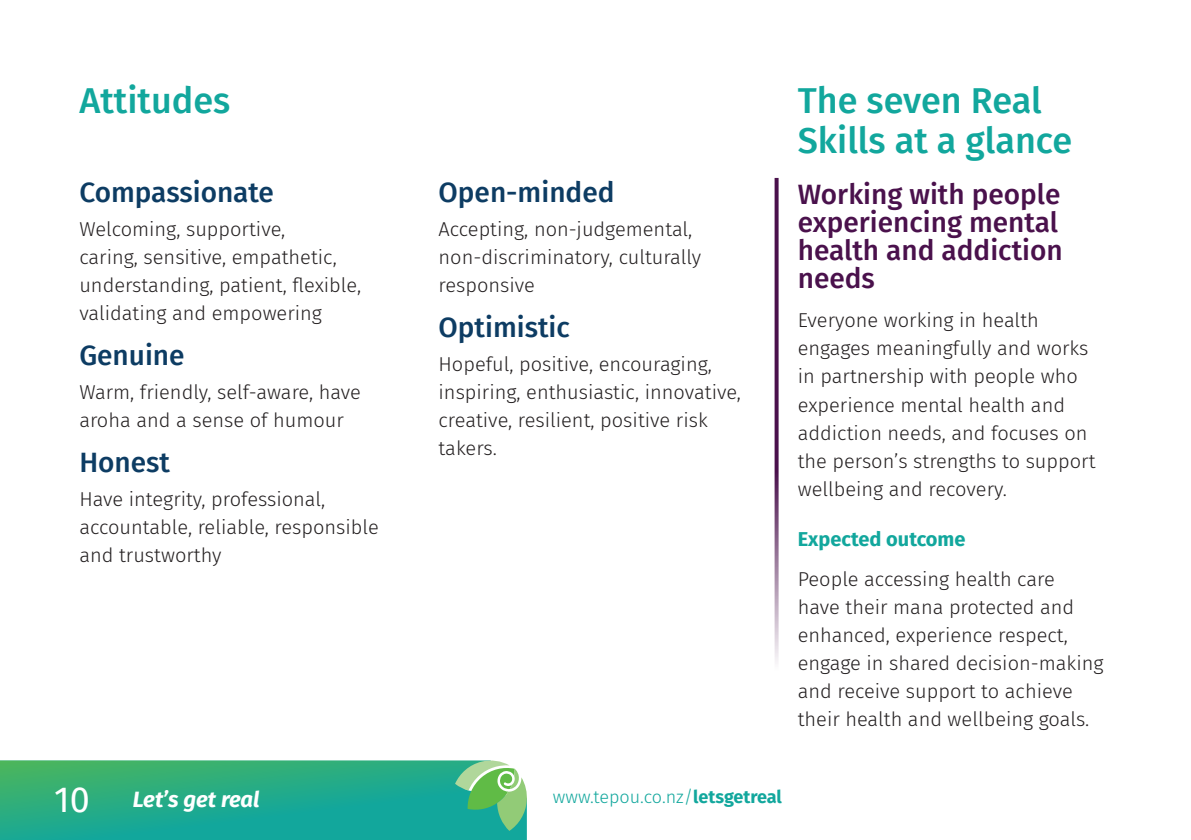
<style>
.page{position:relative;width:1191px;height:840px;background:#fff}
.page>*{position:absolute;margin:0;border:0;box-sizing:border-box;transform-origin:0 0}
.Heading_2{font:500 36px/40px "Fira Sans";color:#12a79d}
.Heading_3{font:500 28px/28px "Fira Sans";color:#4a114c}
.Heading_3-2{font:500 28px "Fira Sans";color:#0d3c63}
.t1{font:italic 700 22px "Fira Sans";color:#fff}
.t2{font:300 20px/28px "Fira Sans";color:#231f20}
.Heading_4{font:700 20px "Fira Sans";color:#12a79d}
.t3{font:300 18px "Fira Sans";color:#12a79d}
.s1{font-weight:400;font-style:normal;font-size:36px}
.s2{font-weight:700}
</style>
<div class="page">
<svg style="left:0;top:760px;width:527px;height:79px;background:#24ab89"></svg>
<svg style="left:455px;top:760px;width:72px;height:70px;background:#6dc38c"></svg>
<svg style="left:774px;top:178px;width:4px;height:281px"></svg>
<p class="Heading_2" style="left:79px;top:79px;width:152px">Attitudes</p>
<p class="Heading_3-2" style="left:79px;top:170px;width:196px">Compassionate</p>
<p class="t2" style="left:79px;top:215px;width:283px">Welcoming, supportive,<br>caring, sensitive, empathetic, understanding, patient, flexible, validating and empowering</p>
<p class="Heading_3-2" style="left:79px;top:332px;width:107px">Genuine</p>
<p class="t2" style="left:79px;top:377px;width:283px">Warm, friendly, self-aware, have aroha and a sense of humour</p>
<p class="Heading_3-2" style="left:79px;top:439px;width:92px">Honest</p>
<p class="t2" style="left:79px;top:484px;width:301px">Have integrity, professional, accountable, reliable, responsible and trustworthy</p>
<p class="Heading_3-2" style="left:438px;top:170px;width:177px">Open-minded</p>
<p class="t2" style="left:438px;top:215px;width:264px">Accepting, non-judgemental, non-discriminatory, culturally responsive</p>
<p class="Heading_3-2" style="left:438px;top:304px;width:133px">Optimistic</p>
<p class="t2" style="left:438px;top:349px;width:304px">Hopeful, positive, encouraging, inspiring, enthusiastic, innovative, creative, resilient, positive risk takers.</p>
<p class="Heading_2" style="left:797px;top:79px;width:276px">The seven Real<br>Skills at a glance</p>
<p class="Heading_3" style="left:797px;top:179px;width:266px">Working with people experiencing mental health and addiction needs</p>
<p class="t2" style="left:797px;top:306px;width:299px">Everyone working in health engages meaningfully and works in partnership with people who experience mental health and addiction needs, and focuses on the person’s strengths to support wellbeing and recovery.</p>
<p class="Heading_4" style="left:797px;top:522px;width:169px">Expected outcome</p>
<p class="t2" style="left:797px;top:564px;width:307px">People accessing health care<br>have their mana protected and enhanced, experience respect, engage in shared decision-making and receive support to achieve their health and wellbeing goals.</p>
<p class="t1" style="left:54px;top:780px;width:207px"><span class="s1">10</span> Let’s get real</p>
<p class="t3" style="left:553px;top:783px;width:230px">www.tepou.co.nz/<span class="s2">letsgetreal</span></p>
</div>
